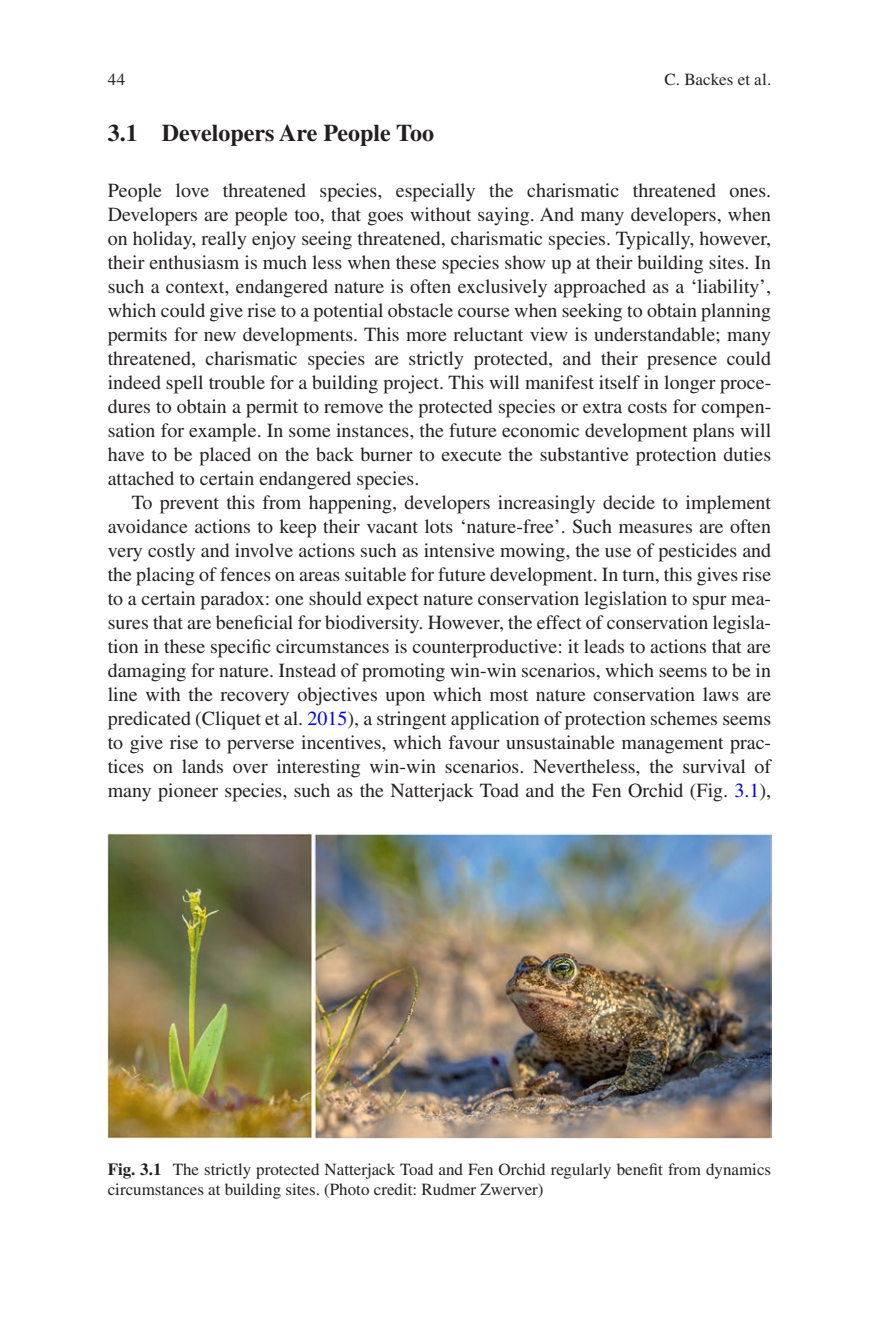
<style>
.page{position:relative;width:879px;height:1333px;background:#fff}
.page>*{position:absolute;margin:0;border:0;box-sizing:border-box;transform-origin:0 0}
.t1{font:700 24px "Tvbxch Times LT Std";color:#231f20}
.t2{font:20px/24px "Pcstnv Times LT Std";color:#231f20;text-align:justify}
.t3{font:17px/20px "Pcstnv Times LT Std";color:#231f20}
.t4{font:17px "Gfvfwy Times LT Std";letter-spacing:.005em;color:#231f20}
.s1{color:#0000fa}
.s2{font-family:"Tvbxch Times LT Std";font-weight:700}
</style>
<div class="page">
<img style="left:108px;top:833px;width:663px;height:305px">
<p class="t3" style="left:108px;top:69px;width:19px">44</p>
<p class="t4" style="left:664px;top:70px;width:108px">C. Backes et al.</p>
<p class="t1" style="left:108px;top:118px;width:328px">3.1 Developers Are People Too</p>
<p class="t2" style="left:108px;top:178px;width:665px">People love threatened species, especially the charismatic threatened ones.<br>Developers are people too, that goes without saying. And many developers, when on holiday, really enjoy seeing threatened, charismatic species. Typically, however, their enthusiasm is much less when these species show up at their building sites. In such a context, endangered nature is often exclusively approached as a ‘liability’, which could give rise to a potential obstacle course when seeking to obtain planning permits for new developments. This more reluctant view is understandable; many threatened, charismatic species are strictly protected, and their presence could indeed spell trouble for a building project. This will manifest itself in longer proce&shy;dures to obtain a permit to remove the protected species or extra costs for compen&shy;sation for example. In some instances, the future economic development plans will have to be placed on the back burner to execute the substantive protection duties attached to certain endangered species.</p>
<p class="t2" style="left:108px;top:490px;width:665px;text-indent:24px">To prevent this from happening, developers increasingly decide to implement avoidance actions to keep their vacant lots ‘nature-free’. Such measures are often very costly and involve actions such as intensive mowing, the use of pesticides and the placing of fences on areas suitable for future development. In turn, this gives rise to a certain paradox: one should expect nature conservation legislation to spur mea&shy;sures that are beneficial for biodiversity. However, the effect of conservation legisla&shy;tion in these specific circumstances is counterproductive: it leads to actions that are damaging for nature. Instead of promoting win-win scenarios, which seems to be in line with the recovery objectives upon which most nature conservation laws are predicated (Cliquet et al. <span class="s1">2015</span>), a stringent application of protection schemes seems to give rise to perverse incentives, which favour unsustainable management prac&shy;tices on lands over interesting win-win scenarios. Nevertheless, the survival of many pioneer species, such as the Natterjack Toad and the Fen Orchid (Fig. <span class="s1">3.1</span>),</p>
<p class="t3" style="left:108px;top:1158px;width:665px"><span class="s2">Fig. 3.1</span> The strictly protected Natterjack Toad and Fen Orchid regularly benefit from dynamics circumstances at building sites. (Photo credit: Rudmer Zwerver)</p>
</div>
